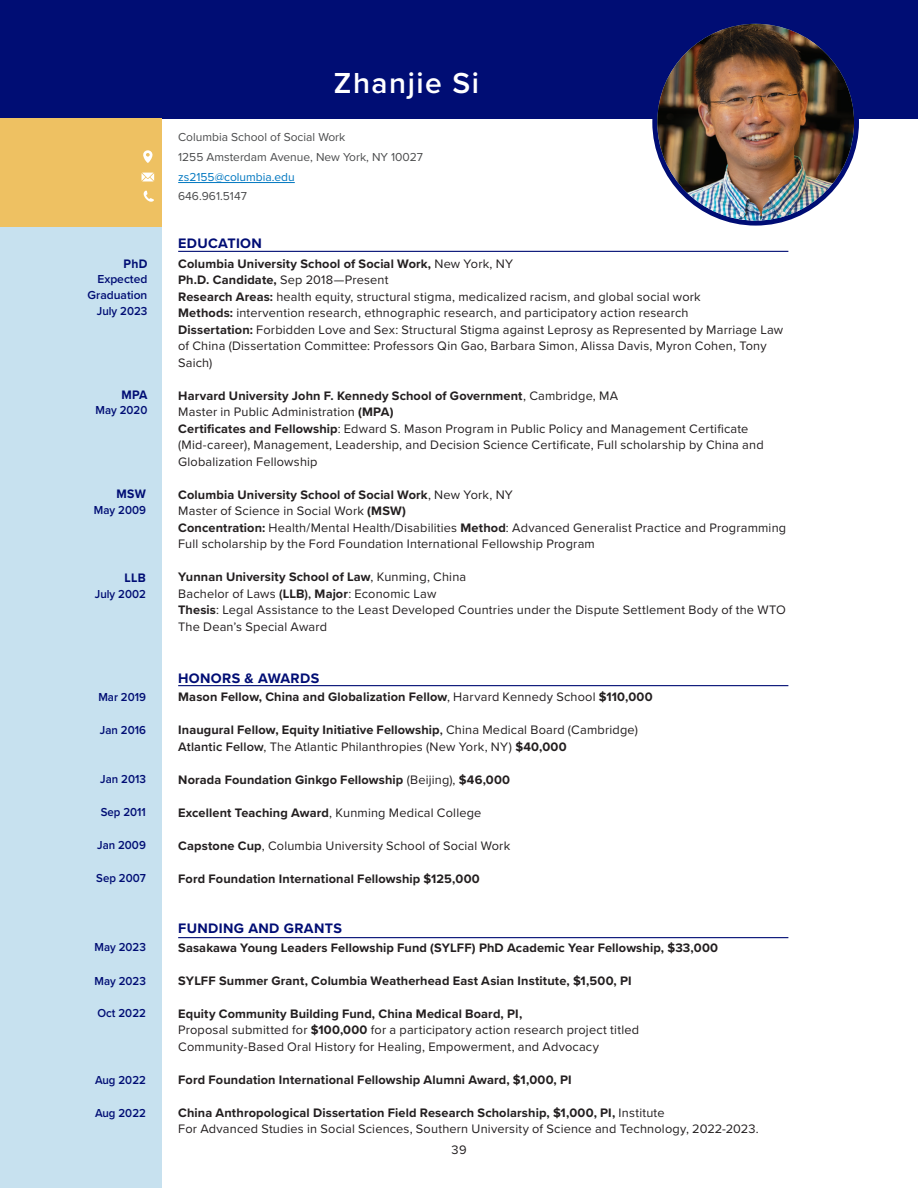
<style>
.page{position:relative;width:918px;height:1188px;background:#fff}
.page>*{position:absolute;margin:0;border:0;box-sizing:border-box;transform-origin:0 0}
.t1{font:600 30px "Proxima Nova";letter-spacing:.05em;color:#fff}
.sub_title{font:700 14.25px "Proxima Nova";letter-spacing:.025em;color:#000d74}
.Paragraph_Style_2{font:12.75px/16.5px "Proxima Nova";letter-spacing:.015em;color:#231f20}
.Paragraph_Style_2-2{font:700 12.75px "Proxima Nova";letter-spacing:.01em;color:#231f20}
.year{font:700 12.75px "Proxima Nova";letter-spacing:.03em;color:#000d74;scale:.95 1}
.year-2{font:600 12px "Proxima Nova";color:#000d74;scale:.95 1}
.info{font:12px "Proxima Nova";color:#4b4c4d}
.info-2{font:12px "Proxima Nova";color:#0077c0}
.year-3{font:600 12px "Proxima Nova";color:#000d74}
.s1{font-weight:400}
.s2{font-weight:700}
.s3{font-weight:600}
</style>
<div class="page">
<div style="left:0;top:132px;width:162px;height:1056px;background:#c7e1ef"></div>
<div style="left:0;top:0;width:918px;height:118px;background:#000d74"></div>
<div style="left:652px;top:19px;width:207px;height:207px;background:#000d74;border-radius:50%"></div>
<div style="left:0;top:118px;width:162px;height:109px;background:#eec162"></div>
<hr style="left:178px;top:182px;width:117px;height:1px;background:#0077c0">
<svg style="left:142px;top:173px;width:12px;height:8px"></svg>
<svg style="left:143px;top:150px;width:10px;height:13px"></svg>
<svg style="left:144px;top:191px;width:10px;height:11px"></svg>
<hr style="left:178px;top:251px;width:610px;height:1px;background:#000d74">
<hr style="left:178px;top:685px;width:610px;height:1px;background:#000d74">
<hr style="left:178px;top:937px;width:610px;height:1px;background:#000d74">
<img style="left:657px;top:24px;width:197px;height:197px;border-radius:98px">
<p class="year" style="left:123px;top:254px;width:27px">PhD</p>
<p class="year-3" style="left:97px;top:270px;width:51px">Expected</p>
<p class="year-3" style="left:88px;top:286px;width:61px">Graduation</p>
<p class="year-2" style="left:97px;top:302px;width:55px">July 2023</p>
<p class="year" style="left:121px;top:385px;width:29px">MPA</p>
<p class="year-2" style="left:96px;top:401px;width:56px">May 2020</p>
<p class="year" style="left:116px;top:484px;width:33px">MSW</p>
<p class="year-2" style="left:94px;top:501px;width:56px">May 2009</p>
<p class="year" style="left:124px;top:568px;width:24px">LLB</p>
<p class="year-2" style="left:95px;top:585px;width:55px">July 2002</p>
<p class="year-2" style="left:98px;top:688px;width:52px">Mar 2019</p>
<p class="year-2" style="left:100px;top:721px;width:50px">Jan 2016</p>
<p class="year-2" style="left:100px;top:770px;width:50px">Jan 2013</p>
<p class="year-2" style="left:101px;top:803px;width:49px">Sep 2011</p>
<p class="year-2" style="left:97px;top:836px;width:53px">Jan 2009</p>
<p class="year-2" style="left:96px;top:869px;width:54px">Sep 2007</p>
<p class="year-2" style="left:94px;top:938px;width:56px">May 2023</p>
<p class="year-2" style="left:94px;top:972px;width:56px">May 2023</p>
<p class="year-2" style="left:98px;top:1004px;width:52px">Oct 2022</p>
<p class="year-2" style="left:95px;top:1071px;width:55px">Aug 2022</p>
<p class="year-2" style="left:95px;top:1104px;width:55px">Aug 2022</p>
<p class="t1" style="left:334px;top:60px;width:147px">Zhanjie Si</p>
<p class="info" style="left:178px;top:128px;width:169px">Columbia School of Social Work</p>
<p class="info" style="left:178px;top:148px;width:246px">1255 Amsterdam Avenue, New York, NY 10027</p>
<p class="info-2" style="left:178px;top:168px;width:118px">zs2155@columbia.edu</p>
<p class="info" style="left:178px;top:188px;width:70px">646.961.5147</p>
<p class="sub_title" style="left:178px;top:232px;width:85px">EDUCATION</p>
<p class="Paragraph_Style_2-2" style="left:178px;top:254px;width:336px">Columbia University School of Social Work, <span class="s1">New York, NY</span></p>
<p class="Paragraph_Style_2-2" style="left:178px;top:270px;width:212px">Ph.D. Candidate, <span class="s1">Sep 2018—Present</span></p>
<p class="Paragraph_Style_2" style="left:178px;top:288px;width:524px"><span class="s2">Research Areas:</span> health equity, structural stigma, medicalized racism, and global social work</p>
<p class="Paragraph_Style_2" style="left:178px;top:304px;width:512px"><span class="s2">Methods:</span> intervention research, ethnographic research, and participatory action research</p>
<p class="Paragraph_Style_2" style="left:178px;top:321px;width:607px"><span class="s2">Dissertation:</span> Forbidden Love and Sex: Structural Stigma against Leprosy as Represented by Marriage Law of China (Dissertation Committee: Professors Qin Gao, Barbara Simon, Alissa Davis, Myron Cohen, Tony<br>Saich)</p>
<p class="Paragraph_Style_2-2" style="left:178px;top:386px;width:441px">Harvard University John F. Kennedy School of Government<span class="s1">, Cambridge, MA</span></p>
<p class="Paragraph_Style_2" style="left:178px;top:403px;width:217px">Master in Public Administration <span class="s2">(MPA)</span></p>
<p class="Paragraph_Style_2" style="left:178px;top:420px;width:587px"><span class="s2">Certificates and Fellowship</span>: Edward S. Mason Program in Public Policy and Management Certificate (Mid-career), Management, Leadership, and Decision Science Certificate, Full scholarship by China and<br>Globalization Fellowship</p>
<p class="Paragraph_Style_2-2" style="left:178px;top:485px;width:336px">Columbia University School of Social Work<span class="s1">, New York, NY</span></p>
<p class="Paragraph_Style_2" style="left:178px;top:502px;width:229px">Master of Science in Social Work <span class="s2">(MSW)</span></p>
<p class="Paragraph_Style_2" style="left:178px;top:519px;width:610px"><span class="s2">Concentration:</span> Health/Mental Health/Disabilities <span class="s2">Method</span>: Advanced Generalist Practice and Programming<br>Full scholarship by the Ford Foundation International Fellowship Program</p>
<p class="Paragraph_Style_2-2" style="left:178px;top:567px;width:290px">Yunnan University School of Law<span class="s1">, Kunming, China</span></p>
<p class="Paragraph_Style_2" style="left:178px;top:585px;width:260px">Bachelor of Laws <span class="s3">(</span><span class="s2">LLB</span><span class="s3">),</span> <span class="s2">Major</span>: Economic Law</p>
<p class="Paragraph_Style_2" style="left:178px;top:601px;width:609px"><span class="s2">Thesis</span>: Legal Assistance to the Least Developed Countries under the Dispute Settlement Body of the WTO</p>
<p class="Paragraph_Style_2" style="left:178px;top:618px;width:150px">The Dean’s Special Award</p>
<p class="sub_title" style="left:178px;top:667px;width:143px">HONORS &amp; AWARDS</p>
<p class="Paragraph_Style_2-2" style="left:178px;top:687px;width:476px">Mason Fellow, China and Globalization Fellow<span class="s1">, Harvard Kennedy School</span> $110,000</p>
<p class="Paragraph_Style_2-2" style="left:178px;top:720px;width:461px">Inaugural Fellow, Equity Initiative Fellowship<span class="s3">,</span> <span class="s1">China Medical Board (Cambridge)</span></p>
<p class="Paragraph_Style_2" style="left:178px;top:738px;width:390px"><span class="s3">Atlantic Fellow</span>, The Atlantic Philanthropies (New York, NY) <span class="s2">$40,000</span></p>
<p class="Paragraph_Style_2-2" style="left:178px;top:770px;width:334px">Norada Foundation Ginkgo Fellowship <span class="s1">(Beijing),</span> $46,000</p>
<p class="Paragraph_Style_2-2" style="left:178px;top:803px;width:305px">Excellent Teaching Award<span class="s1">, Kunming Medical College</span></p>
<p class="Paragraph_Style_2" style="left:178px;top:837px;width:334px"><span class="s2">Capstone Cup</span>, Columbia University School of Social Work</p>
<p class="Paragraph_Style_2-2" style="left:178px;top:869px;width:303px">Ford Foundation International Fellowship $125,000</p>
<p class="sub_title" style="left:178px;top:918px;width:165px">FUNDING AND GRANTS</p>
<p class="Paragraph_Style_2-2" style="left:178px;top:938px;width:541px">Sasakawa Young Leaders Fellowship Fund (SYLFF) PhD Academic Year Fellowship, $33,000</p>
<p class="Paragraph_Style_2-2" style="left:178px;top:971px;width:455px">SYLFF Summer Grant, Columbia Weatherhead East Asian Institute, $1,500, PI</p>
<p class="Paragraph_Style_2-2" style="left:178px;top:1004px;width:346px">Equity Community Building Fund, China Medical Board, PI,</p>
<p class="Paragraph_Style_2" style="left:178px;top:1021px;width:462px">Proposal submitted for <span class="s2">$100,000</span> for a participatory action research project titled</p>
<p class="Paragraph_Style_2" style="left:178px;top:1038px;width:422px">Community-Based Oral History for Healing, Empowerment, and Advocacy</p>
<p class="Paragraph_Style_2-2" style="left:178px;top:1070px;width:395px">Ford Foundation International Fellowship Alumni Award, $1,000, PI</p>
<p class="Paragraph_Style_2-2" style="left:178px;top:1103px;width:488px">China Anthropological Dissertation Field Research Scholarship, $1,000, PI, <span class="s1">Institute</span></p>
<p class="Paragraph_Style_2" style="left:178px;top:1120px;width:582px">For Advanced Studies in Social Sciences, Southern University of Science and Technology, 2022-2023.</p>
<p class="Paragraph_Style_2" style="left:451px;top:1141px;width:17px">39</p>
</div>
